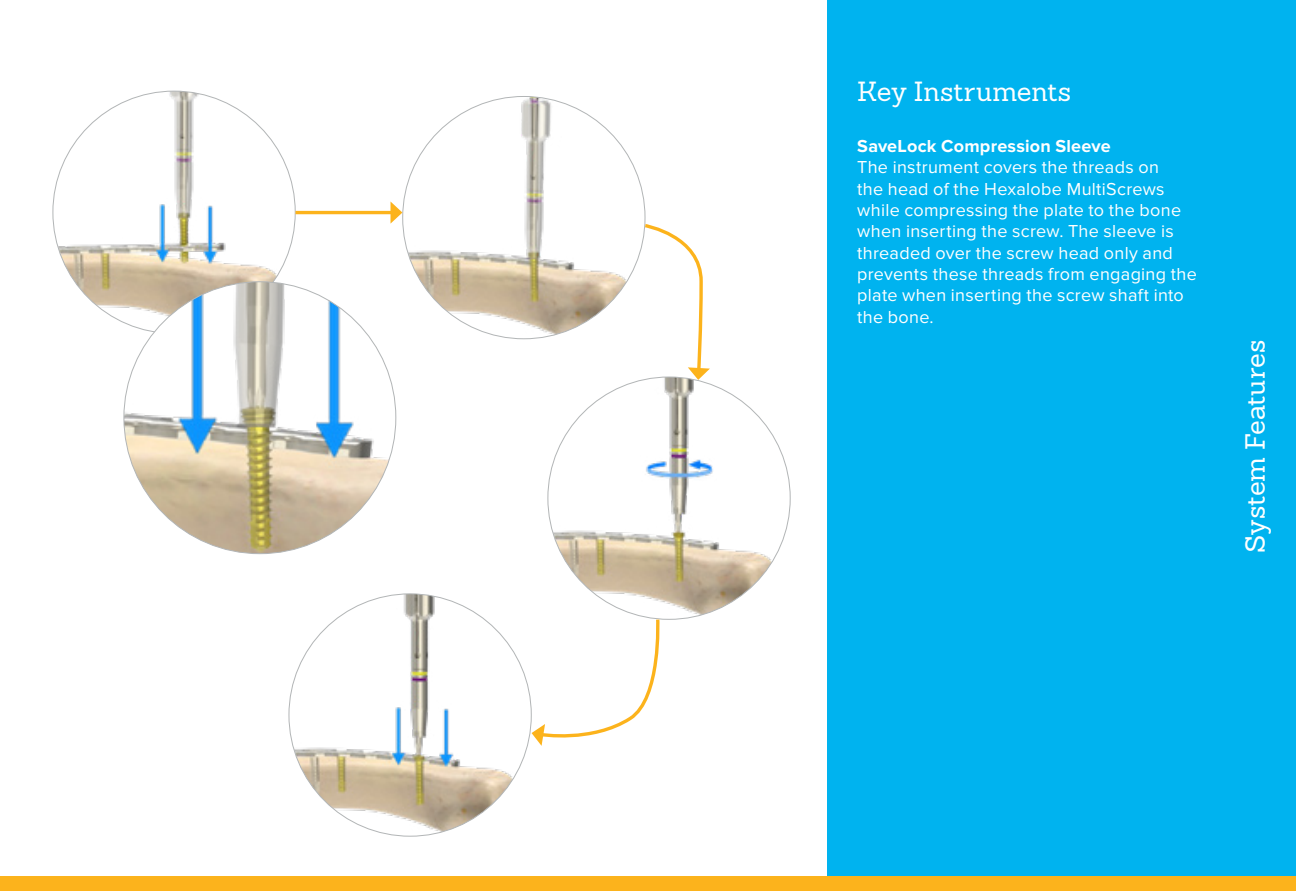
<style>
.page{position:relative;width:1296px;height:891px;background:#fff}
.page>*{position:absolute;margin:0;border:0;box-sizing:border-box;transform-origin:0 0}
.t1{font:27px "Sanchez Slab";letter-spacing:.005em;color:#fff}
.t2{font:18px/21.4px "Proxima Nova";letter-spacing:.015em;color:#fff}
.t3{font:700 18px "Proxima Nova";letter-spacing:.01em;color:#fff}
</style>
<div class="page">
<div style="left:827px;top:0;width:469px;height:891px;background:#00b3ef"></div>
<img style="left:53px;top:91px;width:242px;height:242px;border-radius:121px">
<img style="left:403px;top:96px;width:242px;height:243px;border-radius:121px">
<img style="left:548px;top:377px;width:242px;height:242px;border-radius:121px">
<img style="left:289px;top:594px;width:242px;height:242px;border-radius:121px">
<img style="left:124px;top:282px;width:272px;height:272px;border-radius:136px">
<hr style="left:296px;top:211px;width:97px;height:3px;background:#fcb31c">
<svg style="left:391px;top:202px;width:11px;height:21px"></svg>
<svg style="left:642px;top:222px;width:68px;height:158px"></svg>
<svg style="left:532px;top:616px;width:129px;height:130px"></svg>
<div style="left:0;top:876px;width:1296px;height:15px;background:#fcb31c"></div>
<h1 class="t1" style="left:857px;top:74px;width:215px">Key Instruments</h1>
<p class="t3" style="left:857px;top:136px;width:255px">SaveLock Compression Sleeve</p>
<p class="t2" style="left:857px;top:157px;width:341px">The instrument covers the threads on<br>the head of the Hexalobe MultiScrews while compressing the plate to the bone when inserting the screw. The sleeve is threaded over the screw head only and prevents these threads from engaging the plate when inserting the screw shaft into the bone.</p>
<h1 class="t1" style="left:1238px;top:553px;width:215px;rotate:-90deg">System Features</h1>
</div>
